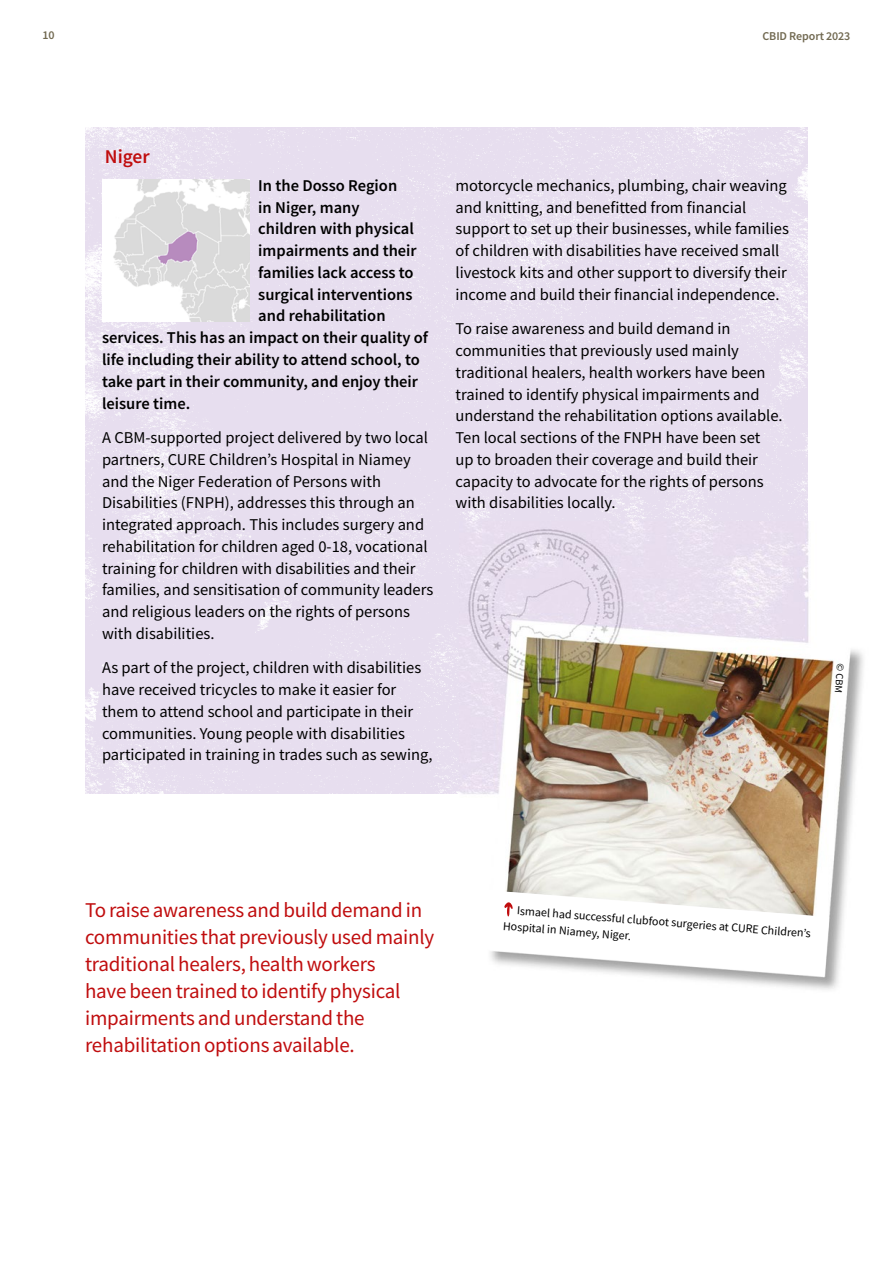
<style>
.page{position:relative;width:893px;height:1263px;background:#fff}
.page>*{position:absolute;margin:0;border:0;box-sizing:border-box;transform-origin:0 0}
.t1{font:21px/27px "Source Sans Pro";letter-spacing:-.01em;color:#c00d0e}
.H3_-_sub_heading{font:600 19.5px "Source Sans Pro";color:#c00d0e}
.p_-_body_text{font:16.5px/21.8px "Source Sans Pro";color:#000}
.p_-_body_text-2{font:600 16.5px "Source Sans Pro";color:#000}
.p_caption{font:12px/17.2px "Source Sans Pro";color:#000}
.t2{font:600 12px "Source Sans Pro";letter-spacing:-.01em;color:#716951}
.p_-_copyright{font:10.5px "Source Sans Pro";color:#000}
</style>
<div class="page">
<img style="left:85px;top:128px;width:723px;height:666px">
<img style="left:102px;top:180px;width:148px;height:141px">
<img style="left:459px;top:521px;width:404px;height:469px">
<svg style="left:486px;top:890px;width:343px;height:86px"></svg>
<p class="t2" style="left:43px;top:27px;width:14px">10</p>
<p class="t2" style="left:762px;top:28px;width:89px">CBID Report 2023</p>
<h3 class="H3_-_sub_heading" style="left:105px;top:144px;width:46px">Niger</h3>
<p class="p_-_body_text-2" style="left:258px;top:175px;width:140px">In the Dosso Region</p>
<p class="p_-_body_text-2" style="left:258px;top:196px;width:103px">in Niger, many</p>
<p class="p_-_body_text-2" style="left:258px;top:218px;width:157px">children with physical</p>
<p class="p_-_body_text-2" style="left:258px;top:240px;width:160px">impairments and their</p>
<p class="p_-_body_text-2" style="left:258px;top:262px;width:157px">families lack access to</p>
<p class="p_-_body_text-2" style="left:258px;top:283px;width:156px">surgical interventions</p>
<p class="p_-_body_text-2" style="left:258px;top:305px;width:129px">and rehabilitation</p>
<p class="p_-_body_text-2" style="left:102px;top:327px;width:327px">services. This has an impact on their quality of</p>
<p class="p_-_body_text-2" style="left:102px;top:349px;width:319px">life including their ability to attend school, to</p>
<p class="p_-_body_text-2" style="left:102px;top:370px;width:317px">take part in their community, and enjoy their</p>
<p class="p_-_body_text-2" style="left:102px;top:392px;width:90px">leisure time.</p>
<p class="p_-_body_text" style="left:102px;top:427px;width:333px">A CBM-supported project delivered by two local partners, CURE Children’s Hospital in Niamey and the Niger Federation of Persons with Disabilities (FNPH), addresses this through an integrated approach. This includes surgery and rehabilitation for children aged 0-18, vocational training for children with disabilities and their families, and sensitisation of community leaders and religious leaders on the rights of persons with disabilities.</p>
<p class="p_-_body_text" style="left:102px;top:657px;width:332px">As part of the project, children with disabilities have received tricycles to make it easier for them to attend school and participate in their communities. Young people with disabilities participated in training in trades such as sewing,</p>
<p class="p_-_body_text" style="left:455px;top:175px;width:335px">motorcycle mechanics, plumbing, chair weaving and knitting, and benefitted from financial support to set up their businesses, while families of children with disabilities have received small livestock kits and other support to diversify their income and build their financial independence.</p>
<p class="p_-_body_text" style="left:455px;top:318px;width:329px">To raise awareness and build demand in communities that previously used mainly traditional healers, health workers have been trained to identify physical impairments and understand the rehabilitation options available.<br>Ten local sections of the FNPH have been set<br>up to broaden their coverage and build their capacity to advocate for the rights of persons with disabilities locally.</p>
<p class="p_-_copyright" style="left:847px;top:664px;width:31px;rotate:94deg">© CBM</p>
<p class="t1" style="left:85px;top:897px;width:351px">To raise awareness and build demand in communities that previously used mainly traditional healers, health workers<br>have been trained to identify physical impairments and understand the rehabilitation options available.</p>
<p class="p_caption" style="left:505px;top:899px;width:309px;text-indent:13px;rotate:5deg">Ismael had successful clubfoot surgeries at CURE Children’s<br>Hospital in Niamey, Niger.</p>
</div>
